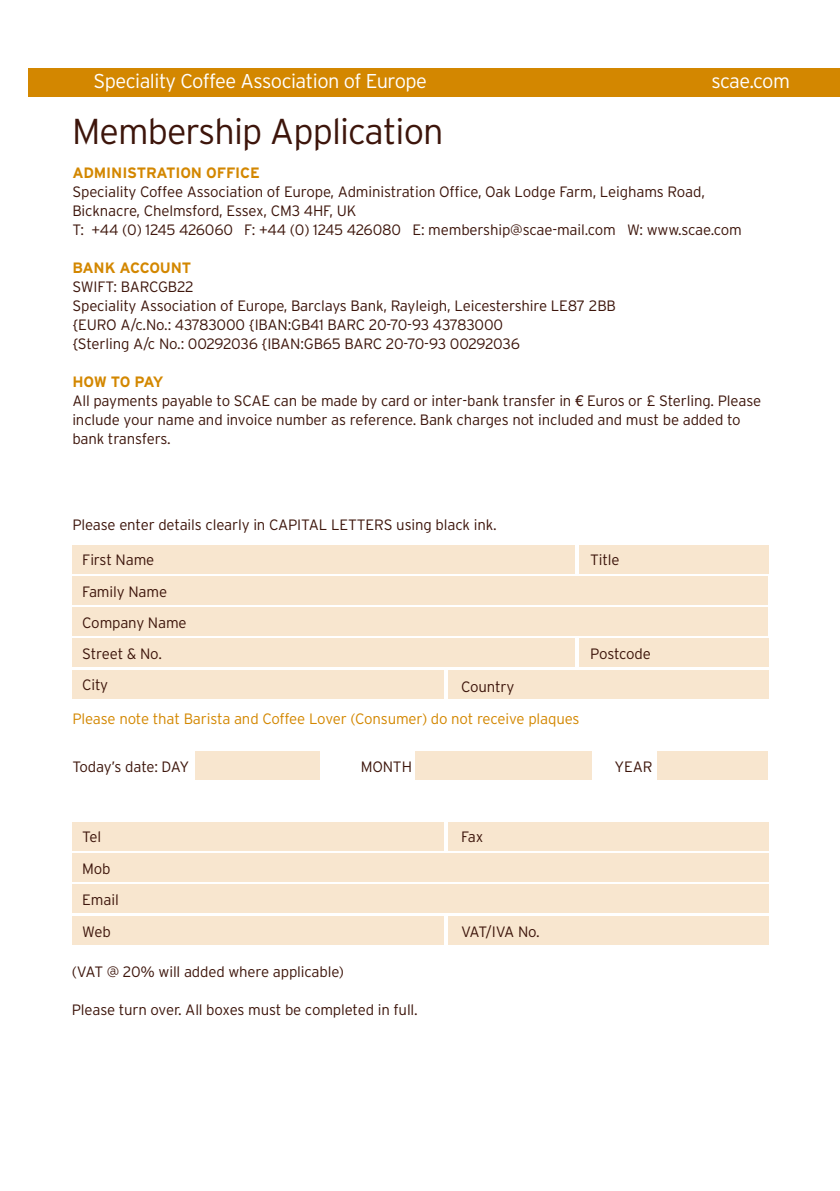
<style>
.page{position:relative;width:840px;height:1191px;background:#fff}
.page>*{position:absolute;margin:0;border:0;box-sizing:border-box;transform-origin:0 0}
.t1{font:300 36px "Interstate";letter-spacing:-.025em;color:#3d150b}
.t2{font:300 20px "Interstate";letter-spacing:-.025em;color:#fff}
.t3{font:300 15px/19px "Interstate";letter-spacing:-.01em;color:#3d150b}
.t4{font:300 15px "Interstate";letter-spacing:-.01em;color:#d38700}
.t5{font:700 15px "Interstate";letter-spacing:-.01em;color:#d38700}
.s1{font-weight:700;color:#d38700}
.s2{font-family:"Helvetica Neue LT Std";font-weight:400}
</style>
<div class="page">
<div style="left:195px;top:751px;width:124px;height:29px;background:#f8e6cf"></div>
<div style="left:415px;top:751px;width:177px;height:29px;background:#f8e6cf"></div>
<div style="left:657px;top:751px;width:110px;height:29px;background:#f8e6cf"></div>
<div style="left:72px;top:545px;width:502px;height:28px;background:#f8e6cf"></div>
<div style="left:579px;top:545px;width:189px;height:28px;background:#f8e6cf"></div>
<div style="left:28px;top:68px;width:811px;height:28px;background:#d38700"></div>
<div style="left:72px;top:607px;width:695px;height:29px;background:#f8e6cf"></div>
<div style="left:72px;top:576px;width:695px;height:28px;background:#f8e6cf"></div>
<div style="left:72px;top:638px;width:502px;height:29px;background:#f8e6cf"></div>
<div style="left:579px;top:638px;width:189px;height:29px;background:#f8e6cf"></div>
<div style="left:72px;top:822px;width:371px;height:28px;background:#f8e6cf"></div>
<div style="left:448px;top:822px;width:320px;height:28px;background:#f8e6cf"></div>
<div style="left:72px;top:670px;width:371px;height:28px;background:#f8e6cf"></div>
<div style="left:448px;top:670px;width:320px;height:28px;background:#f8e6cf"></div>
<div style="left:72px;top:853px;width:696px;height:28px;background:#f8e6cf"></div>
<div style="left:72px;top:884px;width:696px;height:29px;background:#f8e6cf"></div>
<div style="left:72px;top:916px;width:371px;height:28px;background:#f8e6cf"></div>
<div style="left:448px;top:916px;width:320px;height:28px;background:#f8e6cf"></div>
<h2 class="t2" style="left:93px;top:70px;width:335px">Speciality Coffee Association of Europe</h2>
<h2 class="t2" style="left:711px;top:70px;width:80px">scae.com</h2>
<h1 class="t1" style="left:72px;top:111px;width:373px">Membership Application</h1>
<p class="t5" style="left:72px;top:165px;width:189px">ADMINISTRATION OFFICE</p>
<p class="t3" style="left:72px;top:182px;width:670px">Speciality Coffee Association of Europe, Administration Office, Oak Lodge Farm, Leighams Road,<br>Bicknacre, Chelmsford, Essex, CM3 4HF, UK<br>T: +44 (0) 1245 426060 F: +44 (0) 1245 426080 E: membership@scae-mail.com W: www.scae.com</p>
<p class="t5" style="left:72px;top:260px;width:120px">BANK ACCOUNT</p>
<p class="t3" style="left:72px;top:277px;width:545px">SWIFT: BARCGB22<br>Speciality Association of Europe, Barclays Bank, Rayleigh, Leicestershire LE87 2BB {EURO A/c.No.: 43783000 {IBAN:GB41 BARC 20-70-93 43783000<br>{Sterling A/c No.: 00292036 {IBAN:GB65 BARC 20-70-93 00292036</p>
<p class="t3" style="left:72px;top:372px;width:690px"><span class="s1">HOW TO PAY<br></span>All payments payable to SCAE can be made by card or inter-bank transfer in <span class="s2">€</span> Euros or £ Sterling. Please include your name and invoice number as reference. Bank charges not included and must be added to bank transfers.</p>
<p class="t3" style="left:72px;top:515px;width:425px">Please enter details clearly in CAPITAL LETTERS using black ink.</p>
<p class="t3" style="left:82px;top:544px;width:106px;line-height:31.2px">First Name<br>Family Name<br>Company Name<br>Street &amp; No.</p>
<p class="t3" style="left:82px;top:675px;width:27px">City</p>
<p class="t3" style="left:461px;top:676px;width:55px">Country</p>
<p class="t4" style="left:72px;top:710px;width:508px">Please note that Barista and Coffee Lover (Consumer) do not receive plaques</p>
<p class="t3" style="left:590px;top:550px;width:31px">Title</p>
<p class="t3" style="left:590px;top:644px;width:62px">Postcode</p>
<p class="t3" style="left:72px;top:757px;width:118px">Today’s date: DAY</p>
<p class="t3" style="left:360px;top:757px;width:53px">MONTH</p>
<p class="t3" style="left:614px;top:757px;width:40px">YEAR</p>
<p class="t3" style="left:82px;top:821px;width:38px;line-height:31.4px">Tel<br>Mob<br>Email<br>Web</p>
<p class="t3" style="left:72px;top:962px;width:273px">(VAT @ 20% will added where applicable)</p>
<p class="t3" style="left:72px;top:1000px;width:347px">Please turn over. All boxes must be completed in full.</p>
<p class="t3" style="left:461px;top:827px;width:24px">Fax</p>
<p class="t3" style="left:461px;top:921px;width:80px">VAT/IVA No.</p>
</div>
